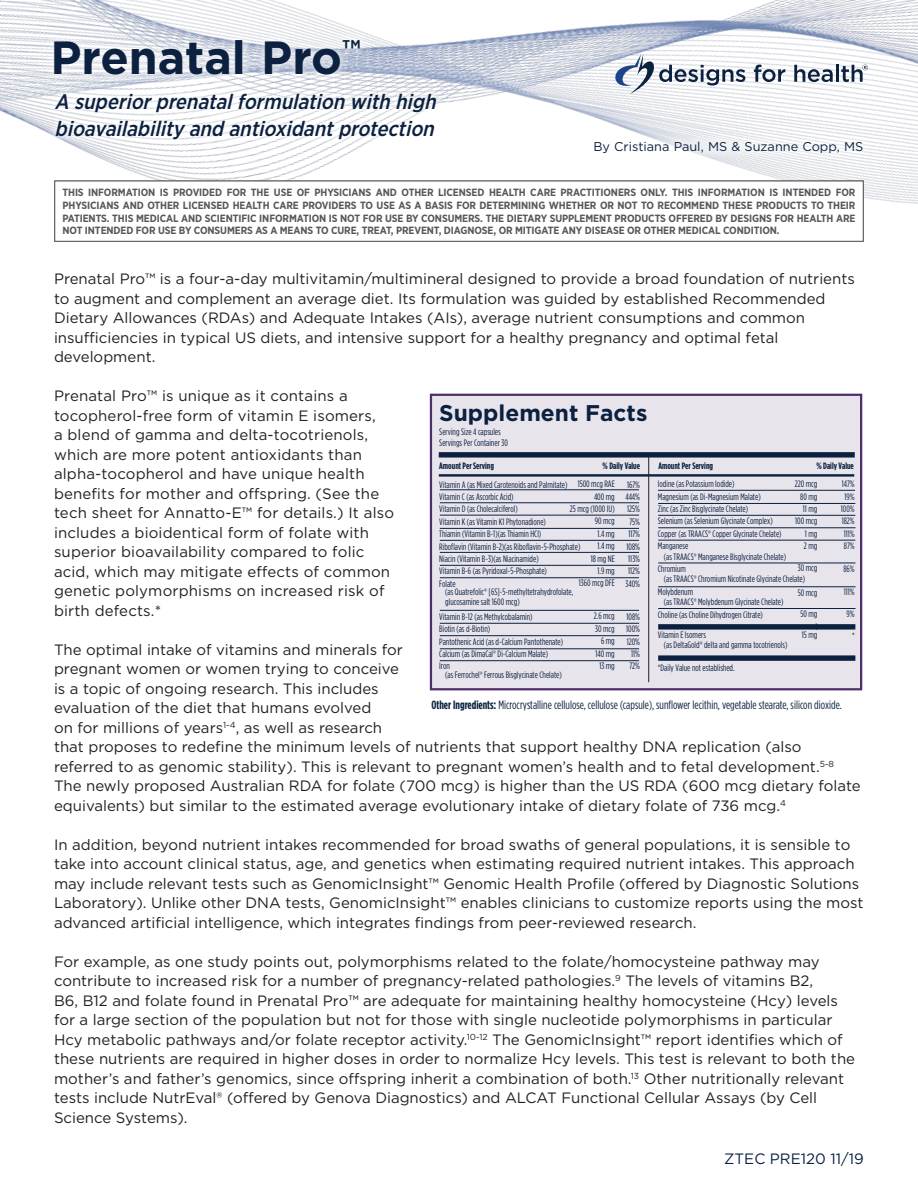
<style>
.page{position:relative;width:918px;height:1188px;background:#fff}
.page>*{position:absolute;margin:0;border:0;box-sizing:border-box;transform-origin:0 0}
.t1{font:700 46.5px "Gotham";color:#0b213f}
.t2{font:700 22.8px "Gotham";color:#0b213f}
.t3{font:italic 500 21px/27px "Gotham Narrow";color:#0b213f}
.t4{font:15px/19.5px "Gotham";color:#231f20}
.t5{font:15px "Gotham";color:#0b213f}
.t6{font:12.75px "Gotham";color:#0b213f}
.t7{font:12px "Gotham Condensed";color:#0b213f}
.t8{font:700 10.5px/12.6px "Gotham Narrow";letter-spacing:-.01em;color:#57585a;text-align:justify}
.t9{font:9.3px/12.5px "Gotham Condensed";color:#0b213f}
.t10{font:700 9.3px "Gotham Condensed";color:#0b213f}
.s1{font-weight:700}
</style>
<div class="page">
<img style="left:0;top:0;width:918px;height:394px">
<svg style="left:608px;top:50px;width:137px;height:44px"></svg>
<svg style="left:754px;top:65px;width:31px;height:17px"></svg>
<svg style="left:794px;top:65px;width:39px;height:17px"></svg>
<hr style="left:836px;top:65px;width:3px;height:17px;background:#0b213f">
<svg style="left:841px;top:65px;width:27px;height:17px"></svg>
<div style="left:54px;top:181px;width:810px;height:61px;background:#fff;border:1px solid #57585a"></div>
<div style="left:46px;top:84px;width:399px;height:65px;background:#fff;opacity:.51"></div>
<div style="left:45px;top:30px;width:324px;height:55px;background:#fff;opacity:.51"></div>
<div style="left:585px;top:132px;width:287px;height:31px;background:#fff;opacity:.5"></div>
<div style="left:430px;top:394px;width:432px;height:296px;background:#e8e4ec;border:2px solid #502d6d"></div>
<div style="left:439px;top:452px;width:416px;height:6px;background:#0b213f"></div>
<hr style="left:439px;top:474px;width:415px;height:3px;background:#0b213f">
<hr style="left:648px;top:454px;width:1px;height:228px;background:#231f20">
<hr style="left:440px;top:489px;width:199px;height:1px;background:#0b213f">
<hr style="left:440px;top:502px;width:199px;height:1px;background:#0b213f">
<hr style="left:440px;top:528px;width:199px;height:1px;background:#0b213f">
<hr style="left:440px;top:540px;width:199px;height:1px;background:#0b213f">
<hr style="left:658px;top:503px;width:197px;height:1px;background:#0b213f">
<div style="left:658px;top:624px;width:197px;height:6px;background:#0b213f"></div>
<div style="left:658px;top:655px;width:197px;height:6px;background:#0b213f"></div>
<hr style="left:658px;top:563px;width:198px;height:1px;background:#0b213f">
<hr style="left:658px;top:540px;width:197px;height:1px;background:#0b213f">
<hr style="left:440px;top:552px;width:199px;height:1px;background:#0b213f">
<hr style="left:440px;top:565px;width:199px;height:1px;background:#0b213f">
<hr style="left:440px;top:577px;width:199px;height:1px;background:#0b213f">
<hr style="left:440px;top:660px;width:199px;height:1px;background:#0b213f">
<hr style="left:440px;top:610px;width:199px;height:1px;background:#0b213f">
<hr style="left:440px;top:623px;width:199px;height:1px;background:#0b213f">
<hr style="left:440px;top:635px;width:199px;height:1px;background:#0b213f">
<hr style="left:440px;top:648px;width:199px;height:1px;background:#0b213f">
<hr style="left:658px;top:586px;width:198px;height:1px;background:#0b213f">
<hr style="left:658px;top:608px;width:198px;height:1px;background:#0b213f">
<hr style="left:658px;top:527px;width:198px;height:1px;background:#0b213f">
<hr style="left:658px;top:490px;width:197px;height:1px;background:#0b213f">
<hr style="left:440px;top:515px;width:199px;height:1px;background:#0b213f">
<hr style="left:658px;top:515px;width:197px;height:1px;background:#0b213f">
<p class="t1" style="left:51px;top:27px;width:312px">Prenatal Pro<sup>™</sup></p>
<p class="t3" style="left:55px;top:88px;width:388px">A superiorprenatalformulation with high bioavailabilityand antioxidantprotection</p>
<p class="t6" style="left:593px;top:139px;width:271px">By Cristiana Paul, MS &amp; Suzanne Copp, MS</p>
<p class="t8" style="left:62px;top:186px;width:795px">THIS INFORMATION IS PROVIDED FOR THE USE OF PHYSICIANS AND OTHER LICENSED HEALTH CARE PRACTITIONERS ONLY. THIS INFORMATION IS INTENDED FOR PHYSICIANS AND OTHER LICENSED HEALTH CARE PROVIDERS TO USE AS A BASIS FOR DETERMINING WHETHER OR NOT TO RECOMMEND THESE PRODUCTS TO THEIR PATIENTS. THIS MEDICAL AND SCIENTIFIC INFORMATION IS NOT FOR USE BY CONSUMERS. THE DIETARY SUPPLEMENT PRODUCTS OFFERED BY DESIGNS FOR HEALTH ARE NOT INTENDED FOR USE BY CONSUMERS AS A MEANS TO CURE, TREAT, PREVENT, DIAGNOSE, OR MITIGATE ANY DISEASE OR OTHER MEDICAL CONDITION.</p>
<p class="t4" style="left:54px;top:269px;width:802px">Prenatal Pro™ is a four-a-day multivitamin/multimineral designed to provide a broad foundation of nutrients to augment and complement an average diet. Its formulation was guided by established Recommended Dietary Allowances (RDAs) and Adequate Intakes (AIs), average nutrient consumptions and common insufficiencies in typical US diets, and intensive support for a healthy pregnancy and optimal fetal development.</p>
<p class="t4" style="left:54px;top:386px;width:342px">Prenatal Pro™ is unique as it contains a tocopherol-free form of vitamin E isomers,<br>a blend of gamma and delta-tocotrienols, which are more potent antioxidants than alpha-tocopherol and have unique health benefits for mother and offspring. (See the tech sheet for Annatto-E™ for details.) It also includes a bioidentical form of folate with superior bioavailability compared to folic acid, which may mitigate effects of common genetic polymorphisms on increased risk of birth defects.*</p>
<p class="t4" style="left:54px;top:640px;width:808px">The optimal intake of vitamins and minerals for<br>pregnant women or women trying to conceive<br>is a topic of ongoing research. This includes<br>evaluation of the diet that humans evolved<br>on for millions of years<sup>1-4</sup>, as well as research<br>that proposes to redefine the minimum levels of nutrients that support healthy DNA replication (also referred to as genomic stability). This is relevant to pregnant women’s health and to fetal development.<sup>5-8<br></sup>The newly proposed Australian RDA for folate (700 mcg) is higher than the US RDA (600 mcg dietary folate equivalents) but similar to the estimated average evolutionary intake of dietary folate of 736 mcg.<sup>4</sup></p>
<p class="t4" style="left:54px;top:835px;width:811px">In addition, beyond nutrient intakes recommended for broad swaths of general populations, it is sensible to take into account clinical status, age, and genetics when estimating required nutrient intakes. This approach may include relevant tests such as GenomicInsight™ Genomic Health Profile (offered by Diagnostic Solutions Laboratory). Unlike other DNA tests, GenomicInsight™ enables clinicians to customize reports using the most advanced artificial intelligence, which integrates findings from peer-reviewed research.</p>
<p class="t4" style="left:54px;top:952px;width:803px">For example, as one study points out, polymorphisms related to the folate/homocysteine pathway may contribute to increased risk for a number of pregnancy-related pathologies.<sup>9</sup> The levels of vitamins B2,<br>B6, B12 and folate found in Prenatal Pro™ are adequate for maintaining healthy homocysteine (Hcy) levels for a large section of the population but not for those with single nucleotide polymorphisms in particular Hcy metabolic pathways and/or folate receptor activity.<sup>10-12</sup> The GenomicInsight™ report identifies which of these nutrients are required in higher doses in order to normalize Hcy levels. This test is relevant to both the mother’s and father’s genomics, since offspring inherit a combination of both.<sup>13</sup> Other nutritionally relevant tests include NutrEval® (offered by Genova Diagnostics) and ALCAT Functional Cellular Assays (by Cell Science Systems).</p>
<h2 class="t2" style="left:439px;top:397px;width:210px">Supplement Facts</h2>
<p class="t9" style="left:439px;top:426px;width:70px;line-height:11.1px">Serving Size 4 capsules<br>Servings Per Container 30</p>
<p class="t10" style="left:439px;top:460px;width:56px">Amount Per Serving</p>
<p class="t9" style="left:439px;top:478px;width:143px">Vitamin A (as Mixed Carotenoids and Palmitate)<br>Vitamin C (as Ascorbic Acid)<br>Vitamin D (as Cholecalciferol)<br>Vitamin K (as Vitamin K1 Phytonadione)<br>Thiamin (Vitamin B-1)(as Thiamin HCl)<br>Riboflavin (Vitamin B-2)(as Riboflavin-5-Phosphate)<br>Niacin (Vitamin B-3)(as Niacinamide)<br>Vitamin B-6 (as Pyridoxal-5-Phosphate)<br>Folate</p>
<p class="t9" style="left:445px;top:586px;width:130px;line-height:10.4px">(as Quatrefolic® [6S]-5-methyltetrahydrofolate, glucosamine salt 1600 mcg)</p>
<p class="t9" style="left:439px;top:610px;width:125px">Vitamin B-12 (as Methylcobalamin)<br>Biotin (as d-Biotin)<br>Pantothenic Acid (as d-Calcium Pantothenate)<br>Calcium (as DimaCal® Di-Calcium Malate)<br>Iron</p>
<p class="t9" style="left:445px;top:668px;width:118px">(as Ferrochel® Ferrous Bisglycinate Chelate)</p>
<p class="t10" style="left:658px;top:460px;width:56px">Amount Per Serving</p>
<p class="t10" style="left:816px;top:460px;width:39px">% Daily Value</p>
<p class="t10" style="left:603px;top:460px;width:39px">% Daily Value</p>
<p class="t9" style="left:625px;top:478px;width:16px;text-align:center">167%<br>444%<br>125%<br>75%<br>117%<br>108%<br>113%<br>112%<br>340%</p>
<p class="t9" style="left:626px;top:610px;width:15px;text-align:center">108%<br>100%<br>120%<br>11%<br>72%</p>
<p class="t9" style="left:841px;top:478px;width:15px;text-align:center">147%<br>19%<br>100%<br>182%<br>111%<br>87%</p>
<p class="t9" style="left:843px;top:562px;width:13px">86%</p>
<p class="t9" style="left:844px;top:585px;width:12px">111%</p>
<p class="t9" style="left:847px;top:608px;width:10px">9%</p>
<p class="t9" style="left:852px;top:629px;width:4px">*</p>
<p class="t9" style="left:570px;top:478px;width:46px;text-align:right">1500 mcg RAE<br>400 mg<br>25 mcg (1000 IU)<br>90 mcg<br>1.4 mg<br>1.4 mg<br>18 mg NE<br>1.9 mg<br>1360 mcg DFE</p>
<p class="t9" style="left:594px;top:610px;width:23px;text-align:right">2.6 mcg<br>30 mcg<br>6 mg<br>140 mg<br>13 mg</p>
<p class="t9" style="left:658px;top:478px;width:125px">Iodine (as Potassium Iodide)<br>Magnesium (as Di-Magnesium Malate)<br>Zinc (as Zinc Bisglycinate Chelate)<br>Selenium (as Selenium Glycinate Complex)<br>Copper (as TRAACS® Copper Glycinate Chelate)<br>Manganese</p>
<p class="t9" style="left:658px;top:550px;width:130px;text-indent:6px">(as TRAACS® Manganese Bisglycinate Chelate)<br>Chromium</p>
<p class="t9" style="left:658px;top:573px;width:149px;text-indent:6px">(as TRAACS® Chromium Nicotinate Glycinate Chelate)<br>Molybdenum</p>
<p class="t9" style="left:658px;top:595px;width:127px;line-height:13.5px;text-indent:6px">(as TRAACS® Molybdenum Glycinate Chelate)<br>Choline (as Choline Dihydrogen Citrate)</p>
<p class="t9" style="left:664px;top:630px;width:125px;line-height:10.4px;text-indent:-6px">Vitamin E Isomers<br>(as DeltaGold® delta and gamma tocotrienols)</p>
<p class="t9" style="left:658px;top:662px;width:78px">*Daily Value not established.</p>
<p class="t9" style="left:795px;top:478px;width:24px;text-align:right">220 mcg<br>80 mg<br>11 mg<br>100 mcg<br>1 mg<br>2 mg</p>
<p class="t9" style="left:798px;top:561px;width:21px">30 mcg</p>
<p class="t9" style="left:798px;top:586px;width:21px">50 mcg</p>
<p class="t9" style="left:800px;top:608px;width:19px;text-align:right">50 mg<br>1</p>
<p class="t9" style="left:802px;top:628px;width:17px">15 mg</p>
<p class="t7" style="left:431px;top:697px;width:412px"><span class="s1">Other Ingredients:</span> Microcrystalline cellulose, cellulose (capsule), sunflower lecithin, vegetable stearate, silicon dioxide.</p>
<p class="t5" style="left:724px;top:1149px;width:141px">ZTEC PRE120 11/19</p>
</div>
